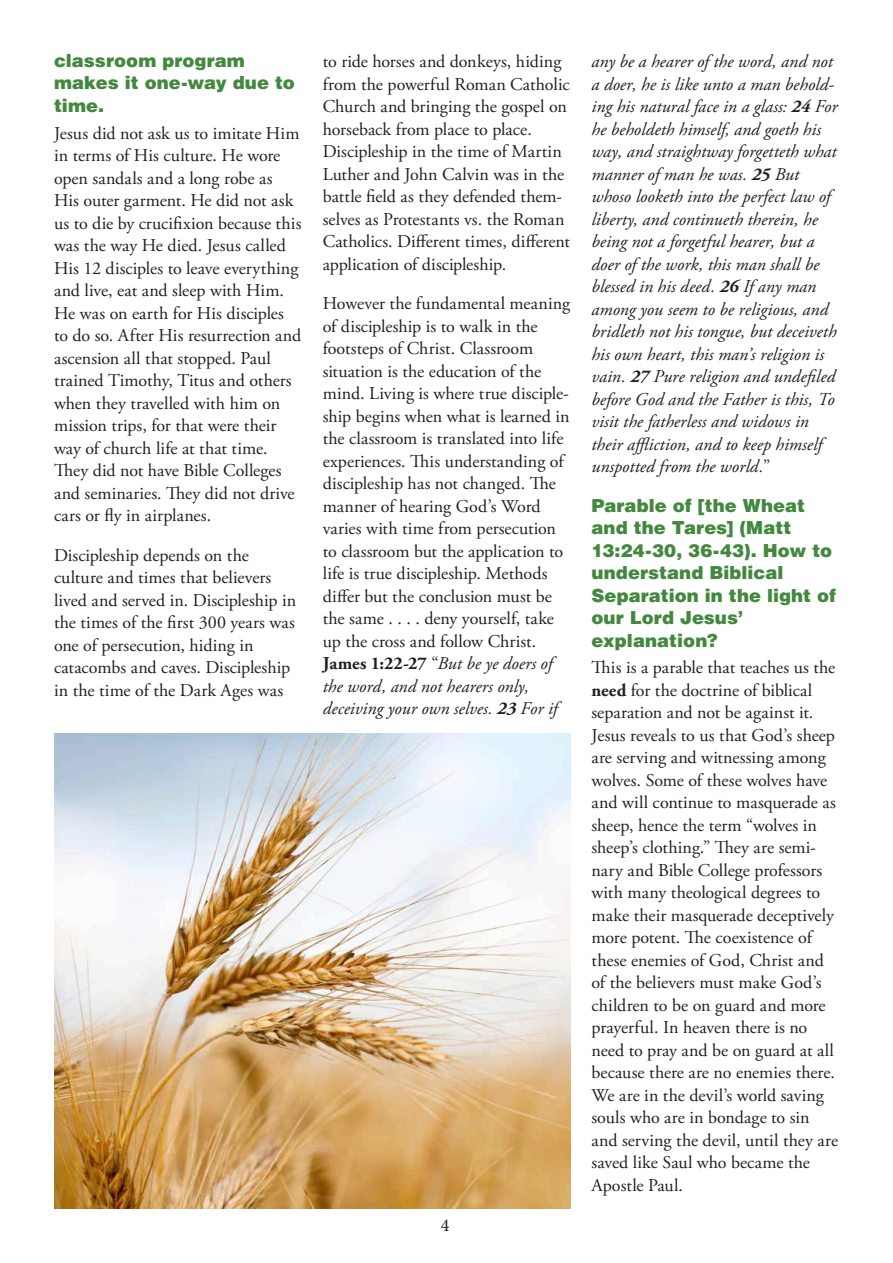
<style>
.page{position:relative;width:893px;height:1263px;background:#fff}
.page>*{position:absolute;margin:0;border:0;box-sizing:border-box;transform-origin:0 0}
.t1{font:18px/22.5px "Adobe Garamond Pro";color:#231f20}
.t2{font:italic 18px/22.5px "Adobe Garamond Pro";color:#231f20}
.t3{font:900 18px/22.5px "Helvetica LT Std";letter-spacing:.005em;color:#43883f}
.t4{font:18px "Minion Pro";color:#231f20}
.s1{font-weight:700}
.s2{font-style:italic}
.s3{font-weight:700;font-style:italic}
.s4{font-style:normal}
</style>
<div class="page">
<img style="left:54px;top:733px;width:516px;height:476px">
<p class="t3" style="left:54px;top:49px;width:242px">classroom program makes it one-way due to time.</p>
<p class="t1" style="left:54px;top:122px;width:249px">Jesus did not ask us to imitate Him in terms of His culture. He wore open sandals and a long robe as<br>His outer garment. He did not ask us to die by crucifixion because this was the way He died. Jesus called<br>His 12 disciples to leave everything and live, eat and sleep with Him.<br>He was on earth for His disciples to do so. After His resurrection and ascension all that stopped. Paul trained Timothy, Titus and others when they travelled with him on mission trips, for that were their way of church life at that time.<br>They did not have Bible Colleges and seminaries. They did not drive cars or fly in airplanes.</p>
<p class="t1" style="left:54px;top:544px;width:244px">Discipleship depends on the culture and times that believers lived and served in. Discipleship in the times of the first 300 years was one of persecution, hiding in catacombs and caves. Discipleship in the time of the Dark Ages was</p>
<p class="t1" style="left:323px;top:51px;width:249px">to ride horses and donkeys, hiding from the powerful Roman Catholic Church and bringing the gospel on horseback from place to place.<br>Discipleship in the time of Martin Luther and John Calvin was in the battle field as they defended them&shy;selves as Protestants vs. the Roman Catholics. Different times, different application of discipleship.</p>
<p class="t1" style="left:323px;top:293px;width:249px">However the fundamental meaning of discipleship is to walk in the footsteps of Christ. Classroom situation is the education of the mind. Living is where true disciple&shy;ship begins when what is learned in the classroom is translated into life experiences. This understanding of discipleship has not changed. The manner of hearing God’s Word varies with time from persecution to classroom but the application to life is true discipleship. Methods differ but the conclusion must be the same . . . . deny yourself, take up the cross and follow Christ.<br><span class="s1">James 1:22-27</span> “<span class="s2">But be ye doers of the word, and not hearers only, deceiving your own selves.</span> <span class="s3">23</span> <span class="s2">For if</span></p>
<p class="t4" style="left:441px;top:1213px;width:10px">4</p>
<p class="t2" style="left:591px;top:51px;width:248px">any be a hearer of the word, and not a doer, he is like unto a man behold&shy;ing his natural face in a glass: <span class="s1">24</span> For he beholdeth himself, and goeth his way, and straightway forgetteth what manner of man he was. <span class="s1">25</span> But whoso looketh into the perfect law of liberty, and continueth therein, he being not a forgetful hearer, but a doer of the work, this man shall be blessed in his deed. <span class="s1">26</span> If any man among you seem to be religious, and bridleth not his tongue, but deceiveth his own heart, this man’s religion is vain. <span class="s1">27</span> Pure religion and undefiled before God and the Father is this, To visit the fatherless and widows in their affliction, and to keep himself unspotted from the world.<span class="s4">”</span></p>
<p class="t3" style="left:591px;top:493px;width:246px">Parable of [the Wheat and the Tares] (Matt<br>13:24-30, 36-43). How to understand Biblical<br>Separation in the light of our Lord Jesus’ explanation?</p>
<p class="t1" style="left:591px;top:657px;width:248px">This is a parable that teaches us the <span class="s1">need</span> for the doctrine of biblical separation and not be against it.<br>Jesus reveals to us that God’s sheep are serving and witnessing among wolves. Some of these wolves have and will continue to masquerade as sheep, hence the term “wolves in sheep’s clothing.” They are semi&shy;nary and Bible College professors with many theological degrees to make their masquerade deceptively more potent. The coexistence of these enemies of God, Christ and of the believers must make God’s children to be on guard and more prayerful. In heaven there is no need to pray and be on guard at all because there are no enemies there.<br>We are in the devil’s world saving souls who are in bondage to sin and serving the devil, until they are saved like Saul who became the<br>Apostle Paul.</p>
</div>
